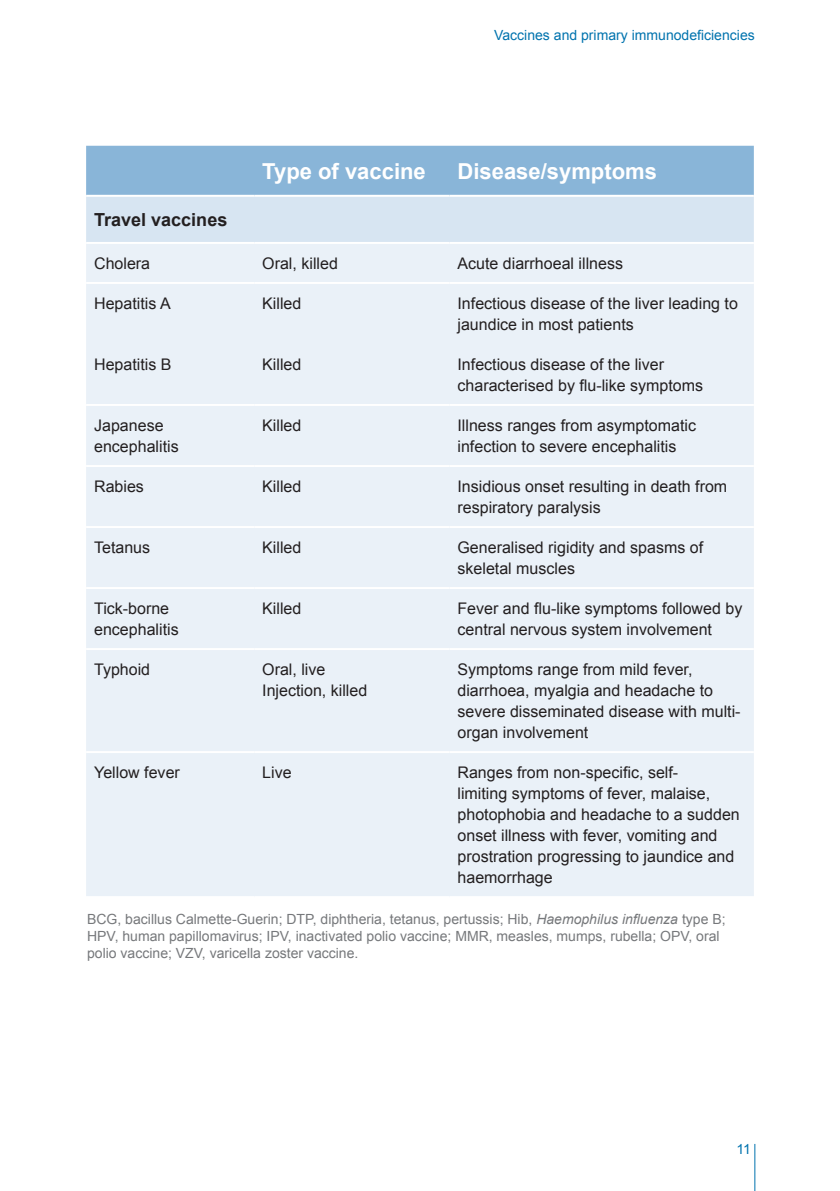
<style>
.page{position:relative;width:840px;height:1191px;background:#fff}
.page>*{position:absolute;margin:0;border:0;box-sizing:border-box;transform-origin:0 0}
.txt{font:700 22px "Arial";color:#fff}
.txt-2{font:700 18px "Arial";color:#231f20}
.txt-3{font:16px/21px "Arial";color:#231f20}
.txt-4{font:14px/16.8px "Arial";color:#76787b}
.t1{font:14px "Arial";color:#0073ae}
.s1{font-style:italic}
</style>
<div class="page">
<hr style="left:754px;top:1143px;width:1px;height:48px;background:#0073ae">
<svg style="left:86px;top:146px;width:667px;height:96px;background:#aecce4"></svg>
<div style="left:86px;top:244px;width:667px;height:652px;background:#eaf1f8"></div>
<hr style="left:86px;top:195px;width:168px;height:2px;background:#fff">
<hr style="left:254px;top:195px;width:195px;height:2px;background:#fff">
<hr style="left:449px;top:195px;width:304px;height:2px;background:#fff">
<hr style="left:86px;top:282px;width:168px;height:2px;background:#fff">
<hr style="left:254px;top:282px;width:195px;height:2px;background:#fff">
<hr style="left:449px;top:282px;width:304px;height:2px;background:#fff">
<hr style="left:86px;top:404px;width:168px;height:2px;background:#fff">
<hr style="left:254px;top:404px;width:195px;height:2px;background:#fff">
<hr style="left:449px;top:404px;width:304px;height:2px;background:#fff">
<hr style="left:86px;top:465px;width:168px;height:2px;background:#fff">
<hr style="left:254px;top:465px;width:195px;height:2px;background:#fff">
<hr style="left:449px;top:465px;width:304px;height:2px;background:#fff">
<hr style="left:86px;top:526px;width:168px;height:2px;background:#fff">
<hr style="left:254px;top:526px;width:195px;height:2px;background:#fff">
<hr style="left:449px;top:526px;width:304px;height:2px;background:#fff">
<hr style="left:86px;top:587px;width:168px;height:2px;background:#fff">
<hr style="left:254px;top:587px;width:195px;height:2px;background:#fff">
<hr style="left:449px;top:587px;width:304px;height:2px;background:#fff">
<hr style="left:86px;top:648px;width:168px;height:2px;background:#fff">
<hr style="left:254px;top:648px;width:195px;height:2px;background:#fff">
<hr style="left:449px;top:648px;width:304px;height:2px;background:#fff">
<hr style="left:86px;top:751px;width:168px;height:2px;background:#fff">
<hr style="left:254px;top:751px;width:195px;height:2px;background:#fff">
<hr style="left:449px;top:751px;width:304px;height:2px;background:#fff">
<p class="t1" style="left:494px;top:25px;width:262px">Vaccines and primary immunodeficiencies</p>
<p class="txt" style="left:262px;top:157px;width:165px">Type of vaccine</p>
<p class="txt" style="left:457px;top:157px;width:201px">Disease/symptoms</p>
<p class="txt-2" style="left:94px;top:208px;width:135px">Travel vaccines</p>
<p class="txt-3" style="left:94px;top:253px;width:58px">Cholera</p>
<p class="txt-3" style="left:262px;top:253px;width:77px">Oral, killed</p>
<p class="txt-3" style="left:457px;top:253px;width:167px">Acute diarrhoeal illness</p>
<p class="txt-3" style="left:94px;top:293px;width:78px">Hepatitis A</p>
<p class="txt-3" style="left:262px;top:293px;width:41px">Killed</p>
<p class="txt-3" style="left:457px;top:293px;width:282px">Infectious disease of the liver leading to jaundice in most patients</p>
<p class="txt-3" style="left:94px;top:354px;width:79px">Hepatitis B</p>
<p class="txt-3" style="left:262px;top:354px;width:41px">Killed</p>
<p class="txt-3" style="left:457px;top:354px;width:247px">Infectious disease of the liver characterised by flu-like symptoms</p>
<p class="txt-3" style="left:94px;top:415px;width:86px">Japanese encephalitis</p>
<p class="txt-3" style="left:262px;top:415px;width:41px">Killed</p>
<p class="txt-3" style="left:457px;top:415px;width:240px">Illness ranges from asymptomatic infection to severe encephalitis</p>
<p class="txt-3" style="left:94px;top:476px;width:51px">Rabies</p>
<p class="txt-3" style="left:262px;top:476px;width:41px">Killed</p>
<p class="txt-3" style="left:457px;top:476px;width:271px">Insidious onset resulting in death from respiratory paralysis</p>
<p class="txt-3" style="left:94px;top:537px;width:58px">Tetanus</p>
<p class="txt-3" style="left:262px;top:537px;width:41px">Killed</p>
<p class="txt-3" style="left:457px;top:537px;width:247px">Generalised rigidity and spasms of skeletal muscles</p>
<p class="txt-3" style="left:94px;top:598px;width:86px">Tick-borne encephalitis</p>
<p class="txt-3" style="left:262px;top:598px;width:41px">Killed</p>
<p class="txt-3" style="left:457px;top:598px;width:286px">Fever and flu-like symptoms followed by central nervous system involvement</p>
<p class="txt-3" style="left:94px;top:659px;width:58px">Typhoid</p>
<p class="txt-3" style="left:262px;top:659px;width:106px">Oral, live<br>Injection, killed</p>
<p class="txt-3" style="left:457px;top:659px;width:284px">Symptoms range from mild fever, diarrhoea, myalgia and headache to severe disseminated disease with multi&shy;organ involvement</p>
<p class="txt-3" style="left:94px;top:762px;width:87px">Yellow fever</p>
<p class="txt-3" style="left:262px;top:762px;width:31px">Live</p>
<p class="txt-3" style="left:457px;top:762px;width:283px">Ranges from non-specific, self-<br>limiting symptoms of fever, malaise, photophobia and headache to a sudden onset illness with fever, vomiting and prostration progressing to jaundice and haemorrhage</p>
<p class="txt-4" style="left:87px;top:911px;width:639px">BCG, bacillus Calmette-Guerin; DTP, diphtheria, tetanus, pertussis; Hib, <span class="s1">Haemophilus influenza</span> type B;<br>HPV, human papillomavirus; IPV, inactivated polio vaccine; MMR, measles, mumps, rubella; OPV, oral polio vaccine; VZV, varicella zoster vaccine.</p>
<p class="t1" style="left:736px;top:1140px;width:16px">11</p>
</div>
